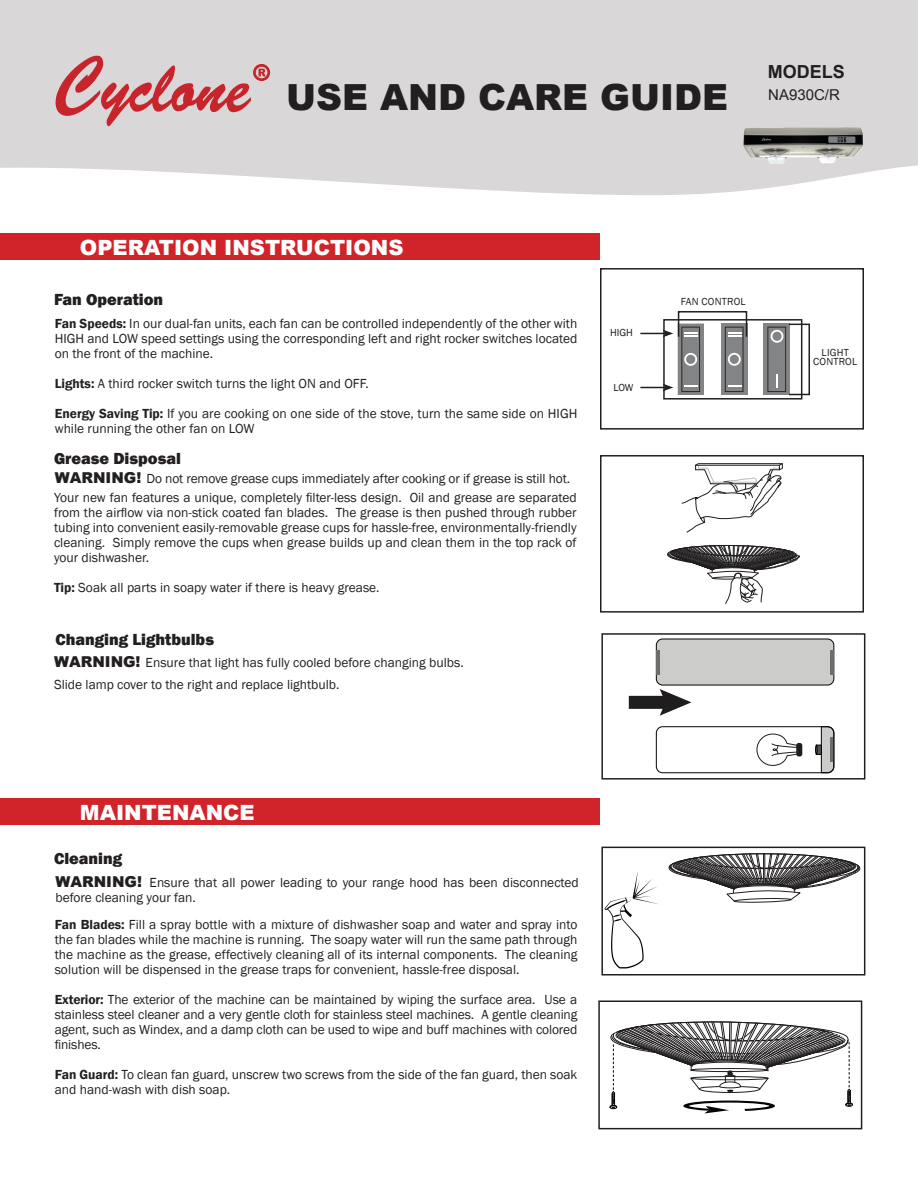
<style>
.page{position:relative;width:918px;height:1188px;background:#fff}
.page>*{position:absolute;margin:0;border:0;box-sizing:border-box;transform-origin:0 0}
.t1{font:900 36px "Arial";color:#231f20}
.t2{font:900 21px "Arial";color:#fff}
.t3{font:700 18px "Arial";color:#231f20}
.t4{font:800 16.5px "Franklin Gothic";color:#231f20}
.t5{font:900 15px "Arial";color:#231f20}
.t6{font:15px "Arial";color:#231f20}
.t7{font:13.5px/15px "Franklin Gothic";color:#231f20;text-align:justify}
.t8{font:10.5px/9px "Franklin Gothic";letter-spacing:.02em;color:#231f20;text-align:center}
.s1{font-weight:600}
.s2{font-family:"Arial";font-weight:900;font-size:15px}
</style>
<div class="page">
<div style="left:0;top:798px;width:600px;height:27px;background:#d1232a"></div>
<svg style="left:0;top:0;width:918px;height:195px;background:#dbdada"></svg>
<svg style="left:54px;top:54px;width:216px;height:73px;background:#d4a9ab"></svg>
<div style="left:0;top:233px;width:600px;height:27px;background:#d1232a"></div>
<div style="left:600px;top:268px;width:264px;height:162px;border:2px solid #231f20"></div>
<div style="left:600px;top:455px;width:264px;height:158px;border:2px solid #231f20"></div>
<div style="left:601px;top:633px;width:264px;height:147px;border:2px solid #231f20"></div>
<div style="left:601px;top:847px;width:264px;height:129px;border:2px solid #231f20"></div>
<div style="left:656px;top:639px;width:178px;height:46px;background:#cccccb;border-radius:6px"></div>
<div style="left:656px;top:639px;width:178px;height:46px;border:1px solid #040503;border-radius:6px"></div>
<hr style="left:657px;top:650px;width:3px;height:24px;background:#6d6d6d">
<svg style="left:629px;top:689px;width:62px;height:27px"></svg>
<div style="left:656px;top:726px;width:178px;height:47px;border:1px solid #040503;border-radius:6px"></div>
<svg style="left:815px;top:726px;width:20px;height:47px"></svg>
<hr style="left:830px;top:650px;width:4px;height:24px;background:#6d6d6d">
<div style="left:796px;top:743px;width:6px;height:13px;background:#201d1e;border-radius:2px"></div>
<svg style="left:757px;top:734px;width:44px;height:32px"></svg>
<svg style="left:668px;top:853px;width:193px;height:50px"></svg>
<svg style="left:604px;top:871px;width:55px;height:98px"></svg>
<svg style="left:682px;top:463px;width:101px;height:70px"></svg>
<svg style="left:667px;top:545px;width:133px;height:59px"></svg>
<div style="left:598px;top:1000px;width:264px;height:129px;border:2px solid #231f20"></div>
<svg style="left:609px;top:1022px;width:244px;height:91px"></svg>
<img style="left:738px;top:117px;width:136px;height:49px">
<div style="left:663px;top:319px;width:139px;height:81px;border:2px solid #231f20"></div>
<div style="left:678px;top:324px;width:26px;height:71px;background:#838485"></div>
<svg style="left:721px;top:324px;width:26px;height:71px"></svg>
<div style="left:764px;top:324px;width:26px;height:71px;background:#838485"></div>
<svg style="left:681px;top:327px;width:19px;height:65px"></svg>
<svg style="left:725px;top:327px;width:18px;height:65px"></svg>
<svg style="left:767px;top:327px;width:19px;height:65px"></svg>
<div style="left:678px;top:311px;width:69px;height:27px;border:2px solid #231f20"></div>
<svg style="left:640px;top:384px;width:33px;height:7px"></svg>
<svg style="left:640px;top:330px;width:33px;height:7px"></svg>
<div style="left:788px;top:324px;width:22px;height:71px;border:2px solid #231f20"></div>
<h1 class="t1" style="left:286px;top:71px;width:443px">USE AND CARE GUIDE</h1>
<h3 class="t3" style="left:768px;top:60px;width:79px">MODELS</h3>
<p class="t6" style="left:768px;top:85px;width:73px">NA930C/R</p>
<h2 class="t2" style="left:80px;top:232px;width:325px">OPERATION INSTRUCTIONS</h2>
<p class="t4" style="left:54px;top:289px;width:111px">Fan Operation</p>
<p class="t7" style="left:55px;top:316px;width:524px"><span class="s1">Fan Speeds:</span> In our dual-fan units, each fan can be controlled independently of the other with HIGH and LOW speed settings using the corresponding left and right rocker switches located on the front of the machine.</p>
<p class="t7" style="left:55px;top:376px;width:316px"><span class="s1">Lights:</span> A third rocker switch turns the light ON and OFF.</p>
<p class="t7" style="left:55px;top:406px;width:524px"><span class="s1">Energy Saving Tip:</span> If you are cooking on one side of the stove, turn the same side on HIGH while running the other fan on LOW</p>
<p class="t4" style="left:54px;top:447px;width:129px">Grease Disposal</p>
<p class="t5" style="left:55px;top:467px;width:27px">WARNING</p>
<p class="t7" style="left:136px;top:472px;width:435px"><span class="s2">!</span> Do not remove grease cups immediately after cooking or if grease is still hot.</p>
<p class="t7" style="left:54px;top:490px;width:524px">Your new fan features a unique, completely filter-less design. Oil and grease are separated from the airflow via non-stick coated fan blades. The grease is then pushed through rubber tubing into convenient easily-removable grease cups for hassle-free, environmentally-friendly cleaning. Simply remove the cups when grease builds up and clean them in the top rack of your dishwasher.</p>
<p class="t7" style="left:54px;top:580px;width:327px"><span class="s1">Tip:</span> Soak all parts in soapy water if there is heavy grease.</p>
<p class="t4" style="left:55px;top:629px;width:160px">Changing Lightbulbs</p>
<p class="t5" style="left:54px;top:651px;width:27px">WARNING</p>
<p class="t7" style="left:136px;top:655px;width:330px"><span class="s2">!</span> Ensure that light has fully cooled before changing bulbs.</p>
<p class="t7" style="left:54px;top:677px;width:287px">Slide lamp cover to the right and replace lightbulb.</p>
<p class="t8" style="left:610px;top:328px;width:24px">HIGH</p>
<p class="t8" style="left:614px;top:383px;width:21px">LOW</p>
<h2 class="t2" style="left:80px;top:797px;width:176px">MAINTENANCE</h2>
<p class="t4" style="left:54px;top:848px;width:70px">Cleaning</p>
<p class="t5" style="left:55px;top:871px;width:27px">WARNING</p>
<p class="t7" style="left:55px;top:875px;width:525px;text-indent:82px"><span class="s2">!</span> Ensure that all power leading to your range hood has been disconnected before cleaning your fan.</p>
<p class="t7" style="left:55px;top:917px;width:524px"><span class="s1">Fan Blades:</span> Fill a spray bottle with a mixture of dishwasher soap and water and spray into the fan blades while the machine is running. The soapy water will run the same path through the machine as the grease, effectively cleaning all of its internal components. The cleaning solution will be dispensed in the grease traps for convenient, hassle-free disposal.</p>
<p class="t7" style="left:55px;top:992px;width:524px"><span class="s1">Exterior:</span> The exterior of the machine can be maintained by wiping the surface area. Use a stainless steel cleaner and a very gentle cloth for stainless steel machines. A gentle cleaning agent, such as Windex, and a damp cloth can be used to wipe and buff machines with colored finishes.</p>
<p class="t7" style="left:55px;top:1067px;width:524px"><span class="s1">Fan Guard:</span> To clean fan guard, unscrew two screws from the side of the fan guard, then soak and hand-wash with dish soap.</p>
<p class="t8" style="left:681px;top:297px;width:66px">FAN CONTROL</p>
<p class="t8" style="left:813px;top:348px;width:46px">LIGHT<br>CONTROL</p>
</div>
